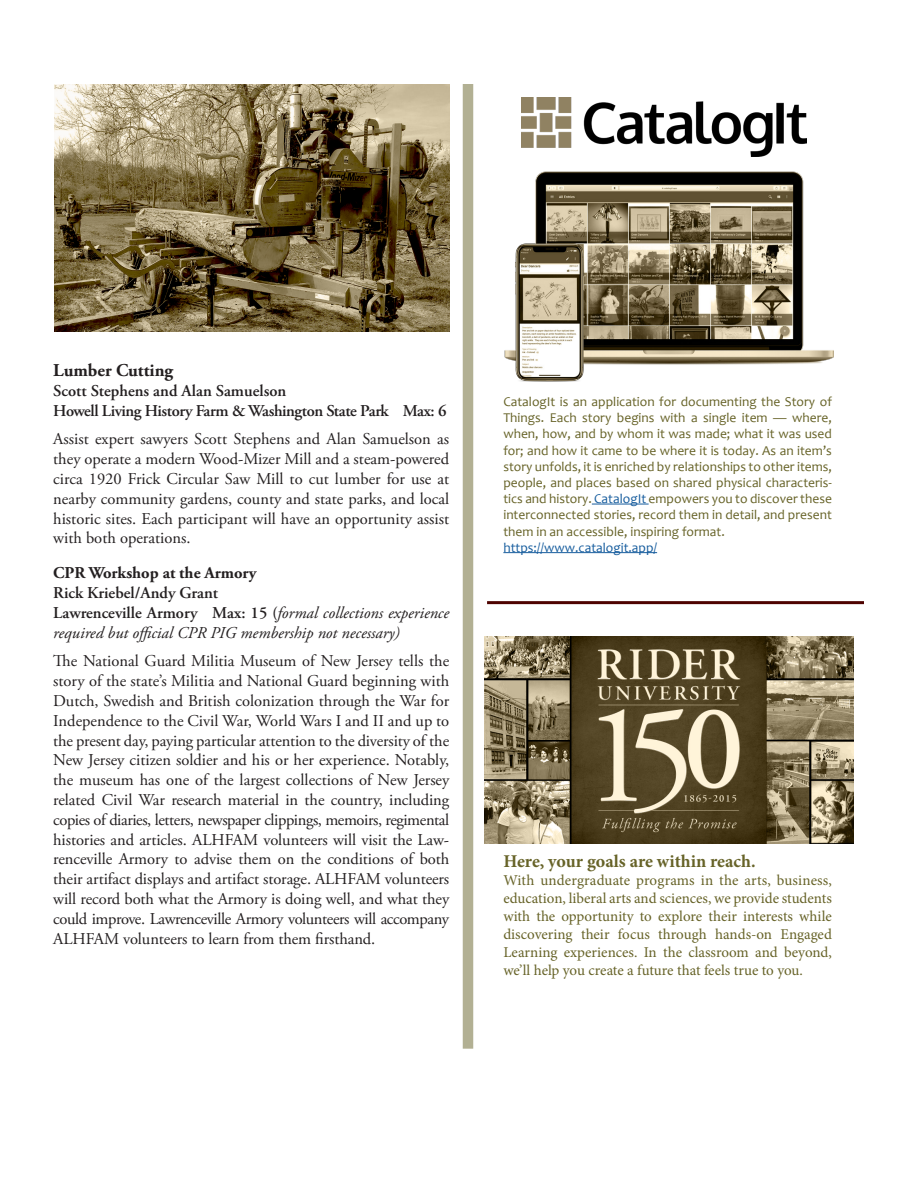
<style>
.page{position:relative;width:918px;height:1188px;background:#fff}
.page>*{position:absolute;margin:0;border:0;box-sizing:border-box;transform-origin:0 0}
.t1{font:700 18px "Minion Pro";color:#676328}
.t2{font:700 18px "Adobe Garamond Pro";color:#231f20}
.t3{font:16.5px/19.8px "Adobe Garamond Pro";letter-spacing:-.005em;color:#231f20;text-align:justify}
.t4{font:italic 16.5px/19.8px "Adobe Garamond Pro";color:#231f20}
.t5{font:600 16.5px "Adobe Garamond Pro";letter-spacing:-.01em;color:#231f20}
.t6{font:700 16.5px "Adobe Garamond Pro";color:#231f20}
.t7{font:15px/18px "Minion Pro";letter-spacing:-.005em;color:#676328;text-align:justify}
.t8{font:13.5px/16.2px "Candara";color:#676328;text-align:justify}
.t9{font:13.5px "Candara";color:#175d9e}
.s1{font-weight:600;font-style:normal}
.s2{color:#175d9e}
</style>
<div class="page">
<img style="left:55px;top:84px;width:394px;height:248px">
<hr style="left:592px;top:504px;width:57px;height:1px;background:#175d9e">
<hr style="left:503px;top:552px;width:154px;height:1px;background:#175d9e">
<img style="left:505px;top:171px;width:328px;height:210px">
<img style="left:521px;top:97px;width:285px;height:59px">
<img style="left:485px;top:636px;width:368px;height:208px">
<div style="left:463px;top:84px;width:10px;height:965px;background:#b2b093"></div>
<hr style="left:487px;top:601px;width:377px;height:3px;background:#4e0300">
<p class="t2" style="left:53px;top:360px;width:122px">Lumber Cutting</p>
<p class="t5" style="left:53px;top:381px;width:235px">Scott Stephens and Alan Samuelson</p>
<p class="t5" style="left:53px;top:401px;width:395px">Howell Living History Farm &amp; Washington State Park Max: 6</p>
<p class="t3" style="left:53px;top:430px;width:398px">Assist expert sawyers Scott Stephens and Alan Samuelson as they operate a modern Wood-Mizer Mill and a steam-powered circa 1920 Frick Circular Saw Mill to cut lumber for use at nearby community gardens, county and state parks, and local historic sites. Each participant will have an opportunity assist with both operations.</p>
<p class="t6" style="left:53px;top:563px;width:205px">CPR Workshop at the Armory</p>
<p class="t5" style="left:53px;top:583px;width:166px">Rick Kriebel/Andy Grant</p>
<p class="t4" style="left:53px;top:603px;width:398px"><span class="s1">Lawrenceville Armory Max: 15 (</span>formal collections experience required but official CPR PIG membership not necessary)</p>
<p class="t3" style="left:53px;top:652px;width:398px">The National Guard Militia Museum of New Jersey tells the story of the state’s Militia and National Guard beginning with Dutch, Swedish and British colonization through the War for Independence to the Civil War, World Wars I and II and up to the present day, paying particular attention to the diversity of the New Jersey citizen soldier and his or her experience. Notably, the museum has one of the largest collections of New Jersey related Civil War research material in the country, including copies of diaries, letters, newspaper clippings, memoirs, regimental histories and articles. ALHFAM volunteers will visit the Law&shy;renceville Armory to advise them on the conditions of both their artifact displays and artifact storage. ALHFAM volunteers will record both what the Armory is doing well, and what they could improve. Lawrenceville Armory volunteers will accompany ALHFAM volunteers to learn from them firsthand.</p>
<p class="t8" style="left:503px;top:393px;width:330px">CatalogIt is an application for documenting the Story of Things. Each story begins with a single item — where, when, how, and by whom it was made; what it was used for; and how it came to be where it is today. As an item’s story unfolds, it is enriched by relationships to other items, people, and places based on shared physical characteris&shy;tics and history. <span class="s2">CatalogIt</span> empowers you to discover these interconnected stories, record them in detail, and present them in an accessible, inspiring format.</p>
<p class="t9" style="left:503px;top:539px;width:155px">https://www.catalogit.app/</p>
<p class="t1" style="left:503px;top:848px;width:254px">Here, your goals are within reach.</p>
<p class="t7" style="left:503px;top:871px;width:330px">With undergraduate programs in the arts, business, education, liberal arts and sciences, we provide students with the opportunity to explore their interests while discovering their focus through hands-on Engaged Learning experiences. In the classroom and beyond, we’ll help you create a future that feels true to you.</p>
</div>
